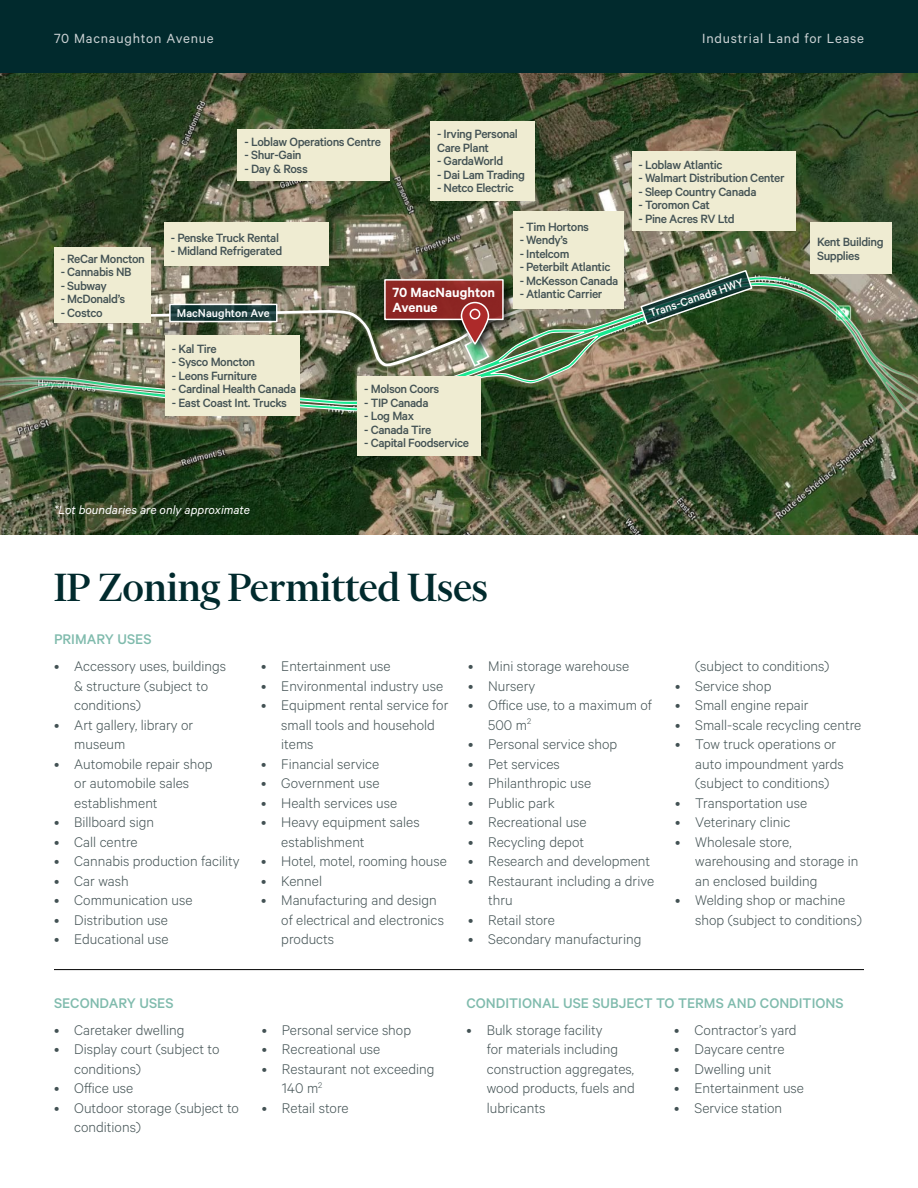
<style>
.page{position:relative;width:918px;height:1188px;background:#fff}
.page>*{position:absolute;margin:0;border:0;box-sizing:border-box;transform-origin:0 0}
.t1{font:500 45px "Financier Display";color:#012a2d}
.t2{font:300 15.75px/19.5px "Calibre";color:#435254}
.t3{font:500 15.75px "Calibre";color:#80bbad}
.t4{font:15px "Calibre";letter-spacing:.05em;color:#cad1d3}
.t5{font:600 15px/15px "Calibre";color:#fff}
.t6{font:500 13.5px/13.5px "Calibre";letter-spacing:-.03em;color:#435254}
.t7{font:italic 13.5px "Calibre";color:#fff}
.t8{font:500 12.75px "Calibre";color:#fff}
</style>
<div class="page">
<div style="left:0;top:0;width:918px;height:110px;background:#012a2d"></div>
<img style="left:0;top:73px;width:918px;height:461px">
<img style="left:0;top:276px;width:918px;height:144px">
<svg style="left:458px;top:368px;width:38px;height:5px"></svg>
<svg style="left:106px;top:307px;width:420px;height:61px;background:#7d806a"></svg>
<div style="left:381px;top:276px;width:135px;height:80px;background:#000;opacity:.79"></div>
<div style="left:385px;top:280px;width:118px;height:39px;background:#8c2523"></div>
<div style="left:384px;top:279px;width:120px;height:41px;border:2px solid #fff"></div>
<svg style="left:461px;top:303px;width:27px;height:41px"></svg>
<div style="left:461px;top:302px;width:28px;height:43px;border:2px solid #fff;border-radius:13px"></div>
<div style="left:470px;top:309px;width:10px;height:11px;border:2px solid #fff;border-radius:50%"></div>
<svg style="left:172px;top:307px;width:103px;height:12px"></svg>
<div style="left:169px;top:304px;width:109px;height:18px;border:2px solid #fff"></div>
<div style="left:357px;top:376px;width:124px;height:80px;background:#efecd2"></div>
<div style="left:430px;top:121px;width:105px;height:80px;background:#efecd2"></div>
<div style="left:632px;top:151px;width:163px;height:80px;background:#efecd2"></div>
<div style="left:513px;top:212px;width:110px;height:97px;background:#efecd2"></div>
<div style="left:238px;top:129px;width:152px;height:52px;background:#efecd2"></div>
<div style="left:810px;top:222px;width:82px;height:52px;background:#efecd2"></div>
<div style="left:54px;top:248px;width:96px;height:75px;background:#efecd2"></div>
<div style="left:164px;top:222px;width:165px;height:44px;background:#efecd2"></div>
<div style="left:165px;top:335px;width:135px;height:81px;background:#efecd2"></div>
<img style="left:639px;top:269px;width:115px;height:57px">
<hr style="left:54px;top:969px;width:810px;height:1px;background:#000">
<p class="t4" style="left:54px;top:29px;width:161px">70 Macnaughton Avenue</p>
<p class="t4" style="left:702px;top:29px;width:163px">Industrial Land for Lease</p>
<p class="t6" style="left:61px;top:251px;width:86px">- ReCar Moncton</p>
<p class="t6" style="left:61px;top:265px;width:72px">- Cannabis NB</p>
<p class="t6" style="left:61px;top:278px;width:48px">- Subway</p>
<p class="t6" style="left:61px;top:292px;width:66px">- McDonald’s</p>
<p class="t6" style="left:61px;top:305px;width:43px">- Costco</p>
<p class="t6" style="left:245px;top:135px;width:138px">- Loblaw Operations Centre</p>
<p class="t6" style="left:245px;top:148px;width:59px">- Shur-Gain</p>
<p class="t6" style="left:245px;top:162px;width:65px">- Day &amp; Ross</p>
<p class="t6" style="left:171px;top:230px;width:110px">- Penske Truck Rental</p>
<p class="t6" style="left:171px;top:244px;width:113px">- Midland Refrigerated</p>
<p class="t8" style="left:177px;top:306px;width:94px">MacNaughton Ave</p>
<p class="t6" style="left:437px;top:127px;width:82px">- Irving Personal<br>Care Plant</p>
<p class="t6" style="left:437px;top:154px;width:68px">- GardaWorld</p>
<p class="t6" style="left:437px;top:167px;width:89px">- Dai Lam Trading</p>
<p class="t6" style="left:437px;top:181px;width:78px">- Netco Electric</p>
<p class="t5" style="left:392px;top:284px;width:104px">70 MacNaughton<br>Avenue</p>
<p class="t6" style="left:520px;top:220px;width:71px">- Tim Hortons</p>
<p class="t6" style="left:520px;top:233px;width:50px">- Wendy’s</p>
<p class="t6" style="left:520px;top:247px;width:51px">- Intelcom</p>
<p class="t6" style="left:520px;top:260px;width:92px">- Peterbilt Atlantic</p>
<p class="t6" style="left:520px;top:274px;width:100px">- McKesson Canada</p>
<p class="t6" style="left:520px;top:287px;width:84px">- Atlantic Carrier</p>
<p class="t6" style="left:172px;top:341px;width:46px">- Kal Tire</p>
<p class="t6" style="left:172px;top:355px;width:85px">- Sysco Moncton</p>
<p class="t6" style="left:172px;top:368px;width:87px">- Leons Furniture</p>
<p class="t6" style="left:172px;top:382px;width:126px">- Cardinal Health Canada</p>
<p class="t6" style="left:172px;top:395px;width:117px">- East Coast Int. Trucks</p>
<p class="t6" style="left:364px;top:382px;width:77px">- Molson Coors</p>
<p class="t6" style="left:364px;top:395px;width:66px">- TIP Canada</p>
<p class="t6" style="left:364px;top:409px;width:51px">- Log Max</p>
<p class="t6" style="left:364px;top:422px;width:69px">- Canada Tire</p>
<p class="t6" style="left:364px;top:436px;width:106px">- Capital Foodservice</p>
<p class="t6" style="left:639px;top:157px;width:86px">- Loblaw Atlantic</p>
<p class="t6" style="left:639px;top:171px;width:148px">- Walmart Distribution Center</p>
<p class="t6" style="left:639px;top:184px;width:120px">- Sleep Country Canada</p>
<p class="t6" style="left:639px;top:198px;width:73px">- Toromon Cat</p>
<p class="t6" style="left:639px;top:211px;width:98px">- Pine Acres RV Ltd</p>
<p class="t8" style="left:647px;top:307px;width:100px;rotate:-19deg">Trans-Canada HWY</p>
<p class="t7" style="left:54px;top:502px;width:198px">*Lot boundaries are only approximate</p>
<h1 class="t1" style="left:54px;top:564px;width:436px">IP Zoning Permitted Uses</h1>
<p class="t6" style="left:817px;top:235px;width:68px">Kent Building<br>Supplies</p>
<p class="t3" style="left:54px;top:630px;width:99px">PRIMARY USES</p>
<p class="t2" style="left:74px;top:656px;width:153px;text-indent:-20px">• Accessory uses, buildings &amp; structure (subject to conditions)</p>
<p class="t2" style="left:74px;top:714px;width:120px;text-indent:-20px">• Art gallery, library or museum</p>
<p class="t2" style="left:74px;top:753px;width:140px;text-indent:-20px">• Automobile repair shop or automobile sales establishment</p>
<p class="t2" style="left:54px;top:812px;width:102px">• Billboard sign</p>
<p class="t2" style="left:54px;top:831px;width:85px">• Call centre</p>
<p class="t2" style="left:54px;top:851px;width:187px">• Cannabis production facility</p>
<p class="t2" style="left:54px;top:870px;width:76px">• Car wash</p>
<p class="t2" style="left:54px;top:890px;width:140px">• Communication use</p>
<p class="t2" style="left:54px;top:909px;width:116px">• Distribution use</p>
<p class="t2" style="left:54px;top:929px;width:116px">• Educational use</p>
<p class="t3" style="left:54px;top:994px;width:121px">SECONDARY USES</p>
<p class="t2" style="left:54px;top:1019px;width:132px">• Caretaker dwelling</p>
<p class="t2" style="left:74px;top:1039px;width:147px;text-indent:-20px">• Display court (subject to conditions)</p>
<p class="t2" style="left:54px;top:1078px;width:81px">• Office use</p>
<p class="t2" style="left:74px;top:1097px;width:166px;text-indent:-20px">• Outdoor storage (subject to conditions)</p>
<p class="t2" style="left:261px;top:656px;width:131px">• Entertainment use</p>
<p class="t2" style="left:261px;top:675px;width:184px">• Environmental industry use</p>
<p class="t2" style="left:281px;top:695px;width:169px;text-indent:-20px">• Equipment rental service for small tools and household items</p>
<p class="t2" style="left:261px;top:753px;width:120px">• Financial service</p>
<p class="t2" style="left:261px;top:773px;width:120px">• Government use</p>
<p class="t2" style="left:261px;top:792px;width:138px">• Health services use</p>
<p class="t2" style="left:281px;top:812px;width:140px;text-indent:-20px">• Heavy equipment sales establishment</p>
<p class="t2" style="left:261px;top:851px;width:187px">• Hotel, motel, rooming house</p>
<p class="t2" style="left:261px;top:870px;width:63px">• Kennel</p>
<p class="t2" style="left:281px;top:890px;width:164px;text-indent:-20px">• Manufacturing and design of electrical and electronics products</p>
<p class="t2" style="left:468px;top:656px;width:163px">• Mini storage warehouse</p>
<p class="t2" style="left:468px;top:675px;width:69px">• Nursery</p>
<p class="t2" style="left:488px;top:695px;width:165px;text-indent:-20px">• Office use, to a maximum of<br>500 m<sup>2</sup></p>
<p class="t2" style="left:468px;top:734px;width:151px">• Personal service shop</p>
<p class="t2" style="left:468px;top:753px;width:93px">• Pet services</p>
<p class="t2" style="left:468px;top:773px;width:125px">• Philanthropic use</p>
<p class="t2" style="left:468px;top:792px;width:88px">• Public park</p>
<p class="t2" style="left:468px;top:812px;width:120px">• Recreational use</p>
<p class="t2" style="left:468px;top:831px;width:118px">• Recycling depot</p>
<p class="t2" style="left:468px;top:851px;width:184px">• Research and development</p>
<p class="t2" style="left:488px;top:870px;width:167px;text-indent:-20px">• Restaurant including a drive thru</p>
<p class="t2" style="left:468px;top:909px;width:89px">• Retail store</p>
<p class="t2" style="left:468px;top:929px;width:175px">• Secondary manufacturing</p>
<p class="t2" style="left:695px;top:656px;width:136px">(subject to conditions)</p>
<p class="t2" style="left:675px;top:675px;width:98px">• Service shop</p>
<p class="t2" style="left:675px;top:695px;width:135px">• Small engine repair</p>
<p class="t2" style="left:675px;top:714px;width:188px">• Small-scale recycling centre</p>
<p class="t2" style="left:695px;top:734px;width:150px;text-indent:-20px">• Tow truck operations or auto impoundment yards (subject to conditions)</p>
<p class="t2" style="left:675px;top:792px;width:134px">• Transportation use</p>
<p class="t2" style="left:675px;top:812px;width:117px">• Veterinary clinic</p>
<p class="t2" style="left:695px;top:831px;width:165px;text-indent:-20px">• Wholesale store, warehousing and storage in an enclosed building</p>
<p class="t2" style="left:695px;top:890px;width:168px;text-indent:-20px">• Welding shop or machine shop (subject to conditions)</p>
<p class="t2" style="left:262px;top:1019px;width:151px">• Personal service shop</p>
<p class="t2" style="left:262px;top:1039px;width:120px">• Recreational use</p>
<p class="t2" style="left:282px;top:1058px;width:154px;text-indent:-20px">• Restaurant not exceeding<br>140 m<sup>2</sup></p>
<p class="t2" style="left:262px;top:1098px;width:89px">• Retail store</p>
<p class="t3" style="left:467px;top:994px;width:379px">CONDITIONAL USE SUBJECT TO TERMS AND CONDITIONS</p>
<p class="t2" style="left:487px;top:1020px;width:150px;text-indent:-20px">• Bulk storage facility<br>for materials including construction aggregates, wood products, fuels and lubricants</p>
<p class="t2" style="left:674px;top:1020px;width:124px">• Contractor’s yard</p>
<p class="t2" style="left:674px;top:1039px;width:112px">• Daycare centre</p>
<p class="t2" style="left:674px;top:1059px;width:99px">• Dwelling unit</p>
<p class="t2" style="left:674px;top:1078px;width:131px">• Entertainment use</p>
<p class="t2" style="left:674px;top:1098px;width:109px">• Service station</p>
</div>
